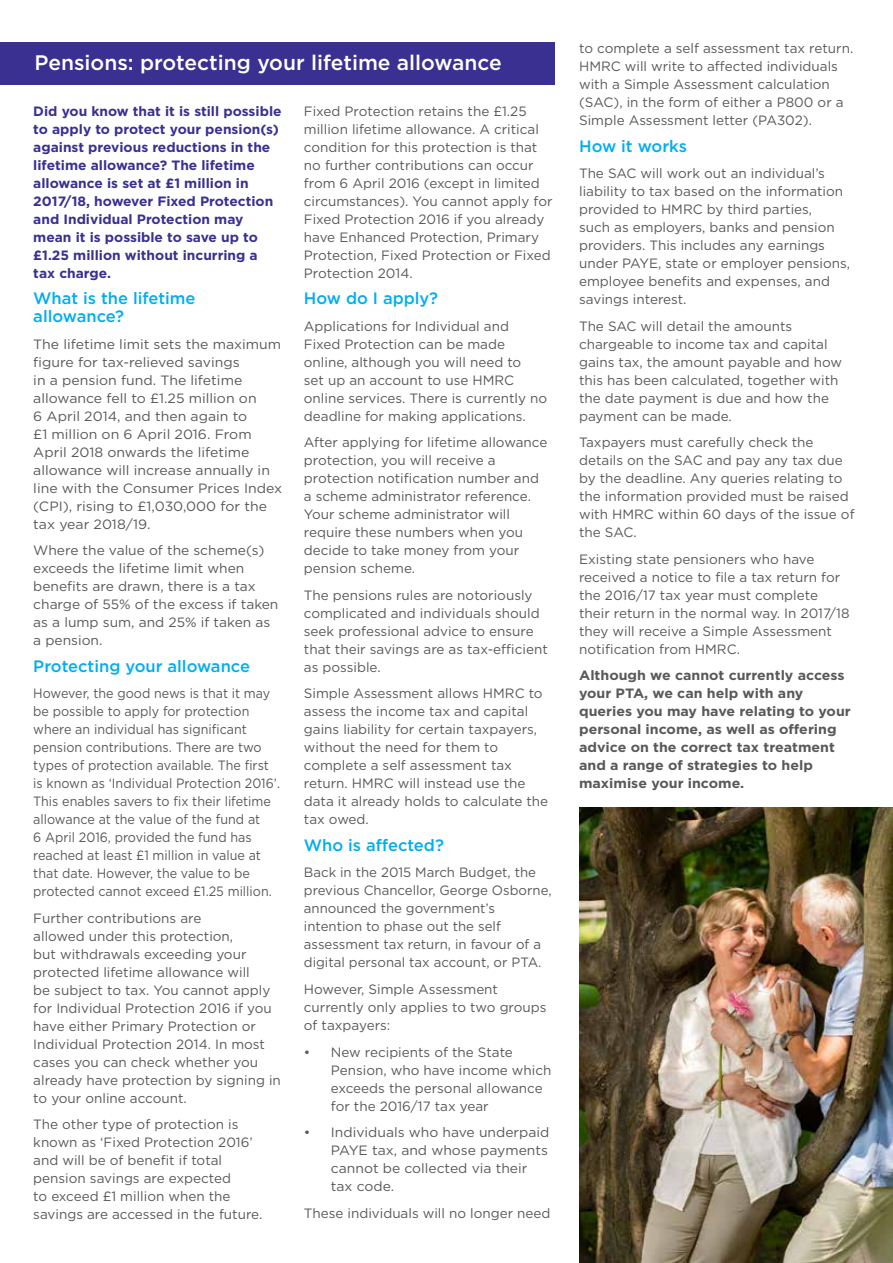
<style>
.page{position:relative;width:893px;height:1263px;background:#fff}
.page>*{position:absolute;margin:0;border:0;box-sizing:border-box;transform-origin:0 0}
.t1{font:500 21px "Gotham";color:#fff}
.t2{font:500 16.5px/18px "Gotham";color:#00aeef}
.t3{font:13.5px/18px "Gotham";color:#58595b}
.t4{font:13.5px/18px "Gotham";color:#58595b;scale:.93 1}
.t5{font:13.5px/18px "Gotham";color:#58595b;scale:1.04 1}
.t6{font:700 13.5px/18px "Gotham";color:#393092}
.t7{font:700 13.5px/18px "Gotham";color:#58595b;scale:1.05 1}
</style>
<div class="page">
<img style="left:579px;top:808px;width:314px;height:455px">
<div style="left:0;top:43px;width:554px;height:42px;background:#393092"></div>
<h1 class="t1" style="left:34px;top:49px;width:469px">Pensions: protecting your lifetime allowance</h1>
<p class="t3" style="left:579px;top:39px;width:276px">to complete a self assessment tax return.<br>HMRC will write to affected individuals with a Simple Assessment calculation (SAC), in the form of either a P800 or a Simple Assessment letter (PA302).</p>
<p class="t2" style="left:579px;top:137px;width:109px">How it works</p>
<p class="t3" style="left:579px;top:164px;width:273px">The SAC will work out an individual’s liability to tax based on the information provided to HMRC by third parties,<br>such as employers, banks and pension providers. This includes any earnings under PAYE, state or employer pensions, employee benefits and expenses, and savings interest.</p>
<p class="t3" style="left:579px;top:317px;width:265px">The SAC will detail the amounts chargeable to income tax and capital gains tax, the amount payable and how this has been calculated, together with the date payment is due and how the payment can be made.</p>
<p class="t3" style="left:579px;top:433px;width:277px">Taxpayers must carefully check the details on the SAC and pay any tax due by the deadline. Any queries relating to the information provided must be raised with HMRC within 60 days of the issue of the SAC.</p>
<p class="t3" style="left:579px;top:550px;width:272px">Existing state pensioners who have received a notice to file a tax return for the 2016/17 tax year must complete their return in the normal way. In 2017/18 they will receive a Simple Assessment notification from HMRC.</p>
<p class="t7" style="left:579px;top:666px;width:260px">Although we cannot currently access your PTA, we can help with any queries you may have relating to your personal income, as well as offering advice on the correct tax treatment and a range of strategies to help maximise your income.</p>
<p class="t3" style="left:304px;top:102px;width:250px">Fixed Protection retains the £1.25 million lifetime allowance. A critical condition for this protection is that no further contributions can occur from 6 April 2016 (except in limited circumstances). You cannot apply for Fixed Protection 2016 if you already have Enhanced Protection, Primary Protection, Fixed Protection or Fixed Protection 2014.</p>
<p class="t2" style="left:304px;top:289px;width:136px">How do I apply?</p>
<p class="t3" style="left:304px;top:317px;width:245px">Applications for Individual and<br>Fixed Protection can be made online, although you will need to<br>set up an account to use HMRC online services. There is currently no deadline for making applications.</p>
<p class="t3" style="left:304px;top:433px;width:245px">After applying for lifetime allowance protection, you will receive a protection notification number and a scheme administrator reference.<br>Your scheme administrator will require these numbers when you decide to take money from your pension scheme.</p>
<p class="t3" style="left:304px;top:586px;width:245px">The pensions rules are notoriously complicated and individuals should seek professional advice to ensure that their savings are as tax-efficient as possible.</p>
<p class="t3" style="left:304px;top:684px;width:246px">Simple Assessment allows HMRC to assess the income tax and capital gains liability for certain taxpayers, without the need for them to complete a self assessment tax return. HMRC will instead use the data it already holds to calculate the tax owed.</p>
<p class="t2" style="left:304px;top:836px;width:142px">Who is affected?</p>
<p class="t3" style="left:304px;top:863px;width:249px">Back in the 2015 March Budget, the previous Chancellor, George Osborne, announced the government’s intention to phase out the self assessment tax return, in favour of a digital personal tax account, or PTA.</p>
<p class="t3" style="left:304px;top:980px;width:244px">However, Simple Assessment currently only applies to two groups of taxpayers:</p>
<p class="t3" style="left:331px;top:1042px;width:222px;text-indent:-27px">• New recipients of the State<br>Pension, who have income which exceeds the personal allowance for the 2016/17 tax year</p>
<p class="t3" style="left:331px;top:1123px;width:220px;text-indent:-27px">• Individuals who have underpaid<br>PAYE tax, and whose payments cannot be collected via their tax code.</p>
<p class="t3" style="left:304px;top:1203px;width:248px">These individuals will no longer need</p>
<p class="t6" style="left:33px;top:102px;width:250px">Did you know that it is still possible to apply to protect your pension(s) against previous reductions in the lifetime allowance? The lifetime allowance is set at £1 million in<br>2017/18, however Fixed Protection and Individual Protection may mean it is possible to save up to £1.25 million without incurring a tax charge.</p>
<p class="t2" style="left:33px;top:289px;width:164px">What is the lifetime allowance?</p>
<p class="t5" style="left:33px;top:335px;width:241px">The lifetime limit sets the maximum figure for tax-relieved savings<br>in a pension fund. The lifetime allowance fell to £1.25 million on<br>6 April 2014, and then again to<br>£1 million on 6 April 2016. From<br>April 2018 onwards the lifetime allowance will increase annually in line with the Consumer Prices Index (CPI), rising to £1,030,000 for the tax year 2018/19.</p>
<p class="t3" style="left:33px;top:541px;width:247px">Where the value of the scheme(s) exceeds the lifetime limit when benefits are drawn, there is a tax charge of 55% of the excess if taken as a lump sum, and 25% if taken as a pension.</p>
<p class="t2" style="left:33px;top:657px;width:218px">Protecting your allowance</p>
<p class="t4" style="left:33px;top:684px;width:267px">However, the good news is that it may be possible to apply for protection where an individual has significant pension contributions. There are two types of protection available. The first is known as ‘Individual Protection 2016’.<br>This enables savers to fix their lifetime allowance at the value of the fund at<br>6 April 2016, provided the fund has reached at least £1 million in value at that date. However, the value to be protected cannot exceed £1.25 million.</p>
<p class="t3" style="left:33px;top:909px;width:249px">Further contributions are<br>allowed under this protection,<br>but withdrawals exceeding your protected lifetime allowance will<br>be subject to tax. You cannot apply for Individual Protection 2016 if you have either Primary Protection or<br>Individual Protection 2014. In most cases you can check whether you already have protection by signing in to your online account.</p>
<p class="t3" style="left:33px;top:1115px;width:231px">The other type of protection is known as ‘Fixed Protection 2016’ and will be of benefit if total pension savings are expected<br>to exceed £1 million when the savings are accessed in the future.</p>
</div>
